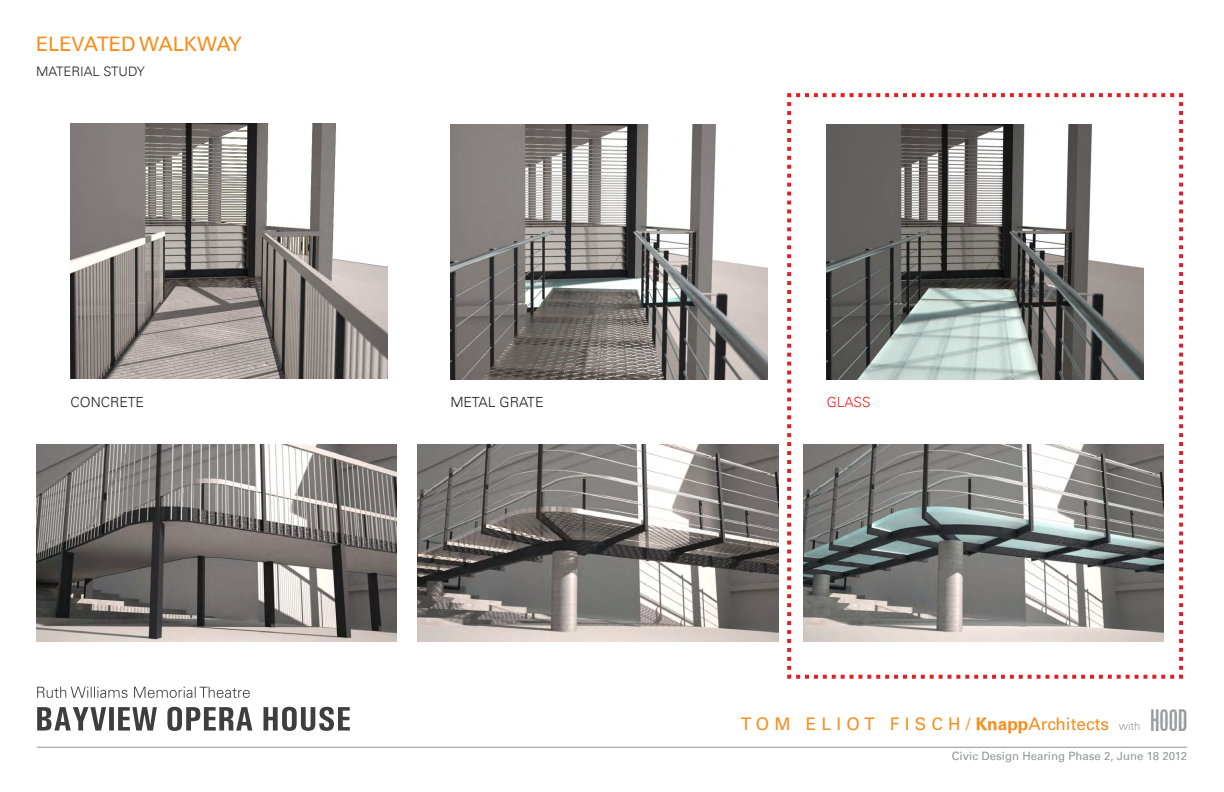
<style>
.page{position:relative;width:1224px;height:792px;background:#fff}
.page>*{position:absolute;margin:0;border:0;box-sizing:border-box;transform-origin:0 0}
.t1{font:20px "Univers 55 Roman";color:#f68e1e}
.t2{font:17.3px "Univers";color:#f68e1e}
.t3{font:300 14px "Univers 45";color:#231f20}
.t4{font:300 14px "Univers 45";color:#ee2123}
.t5{font:300 13.1px "Univers 45";color:#231f20}
.t6{font:11.5px "Univers 55 Roman";color:#939598}
.s1{font-weight:700}
.s2{font-family:"Univers 45";font-weight:300;font-size:11.2px;color:#939598}
</style>
<div class="page">
<hr style="left:37px;top:747px;width:1150px;height:1px;background:#939598">
<img style="left:1150px;top:710px;width:37px;height:21px">
<svg style="left:37px;top:707px;width:313px;height:24px"></svg>
<svg style="left:37px;top:687px;width:213px;height:11px"></svg>
<img style="left:450px;top:125px;width:317px;height:254px">
<img style="left:71px;top:124px;width:316px;height:254px">
<img style="left:417px;top:445px;width:361px;height:197px">
<img style="left:36px;top:445px;width:361px;height:197px">
<svg style="left:787px;top:93px;width:397px;height:586px"></svg>
<p class="t1" style="left:36px;top:32px;width:207px">ELEVATED WALKWAY</p>
<p class="t5" style="left:36px;top:64px;width:110px">MATERIAL STUDY</p>
<p class="t3" style="left:71px;top:394px;width:75px">CONCRETE</p>
<p class="t3" style="left:450px;top:393px;width:95px">METAL GRATE</p>
<p class="t4" style="left:827px;top:393px;width:45px">GLASS</p>
<h2 class="t2" style="left:741px;top:714px;width:401px">T O M E L I O T F I S C H / <span class="s1">Knapp</span>Architects <span class="s2">with</span></h2>
<p class="t6" style="left:952px;top:749px;width:237px">Civic Design Hearing Phase 2, June 18 2012</p>
</div>
